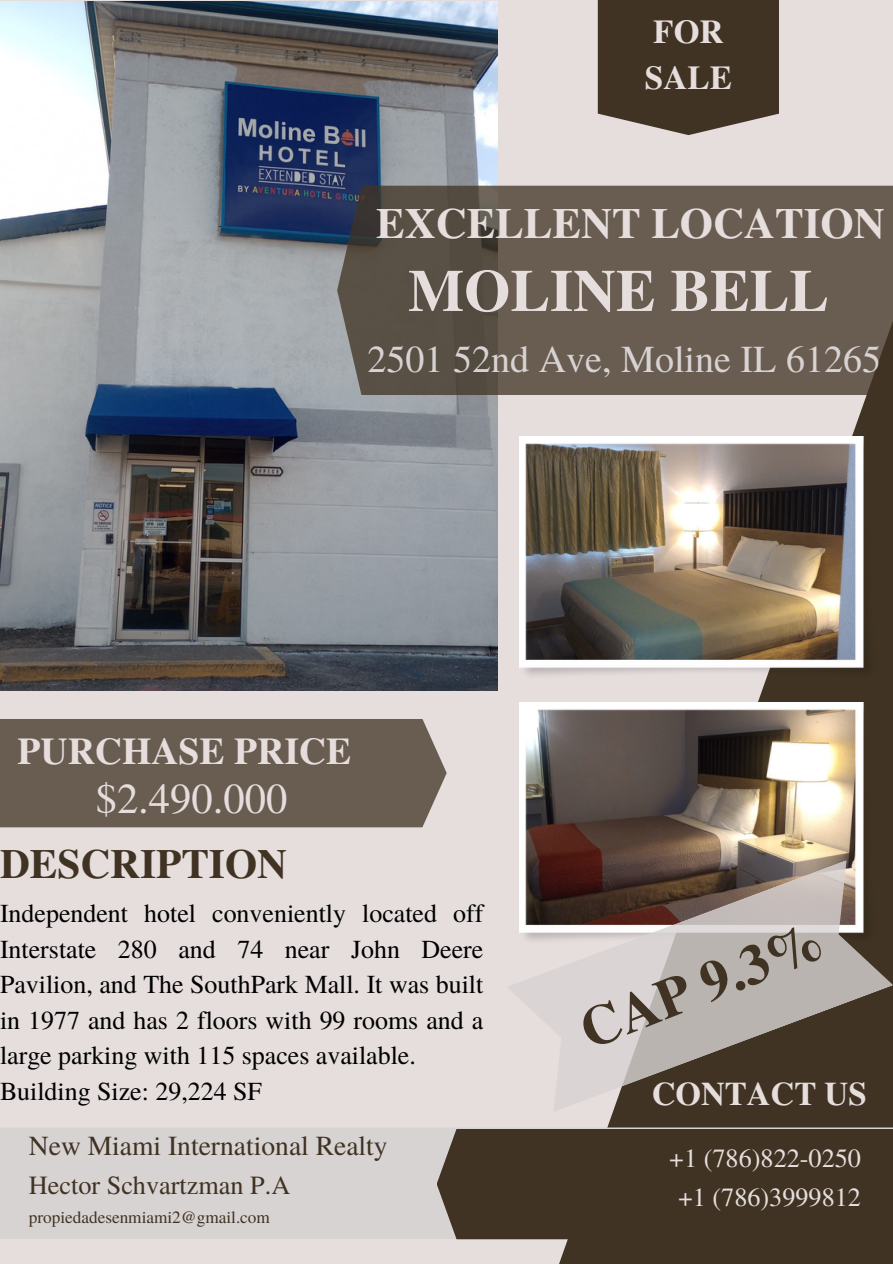
<style>
.page{position:relative;width:893px;height:1264px;background:#fff}
.page>*{position:absolute;margin:0;border:0;box-sizing:border-box;transform-origin:0 0}
.t1{font:700 59.4px "Te X Gyre Termes";color:#e6dddd}
.t2{font:700 56.1px "Te X Gyre Termes";color:#403323}
.t3{font:700 42.9px "Te X Gyre Termes";color:#e6dddd}
.t4{font:42.6px "Te X Gyre Termes";color:#e6dddd}
.t5{font:700 41.25px "Te X Gyre Termes";color:#403323}
.t6{font:38.1px "Te X Gyre Termes";color:#d8d3d3}
.t7{font:700 37.65px "Te X Gyre Termes";color:#e6dddd}
.t8{font:700 33.3px/46.2px "Te X Gyre Termes";color:#e6dddd}
.t9{font:700 33px "Te X Gyre Termes";color:#e6dddd}
.t10{font:27.6px "Te X Gyre Termes";color:#403323}
.t11{font:26.25px "Te X Gyre Termes";color:#e6dddd}
.t12{font:26.25px "Te X Gyre Termes";color:#403323}
.t13{font:25.95px/35.5px "Te X Gyre Termes";color:#000;text-align:justify}
.t14{font:17.25px "Te X Gyre Termes";color:#403323}
</style>
<div class="page">
<div style="left:0;top:0;width:892px;height:1263px;background:#e6dddd"></div>
<img style="left:0;top:1px;width:497px;height:689px">
<svg style="left:481px;top:4px;width:411px;height:1259px"></svg>
<svg style="left:597px;top:0;width:182px;height:135px;background:#4e4133"></svg>
<div style="left:0;top:719px;width:446px;height:108px;background:#695d51"></div>
<div style="left:0;top:1127px;width:892px;height:112px;background:#d8d3d3"></div>
<div style="left:437px;top:1128px;width:455px;height:111px;background:#403323"></div>
<img style="left:519px;top:436px;width:357px;height:244px">
<img style="left:519px;top:702px;width:357px;height:158px">
<svg style="left:337px;top:186px;width:555px;height:209px;background:#63594e"></svg>
<svg style="left:506px;top:860px;width:386px;height:252px"></svg>
<h1 class="t8" style="left:645px;top:7px;width:88px">FOR<br>SALE</h1>
<p class="t3" style="left:376px;top:190px;width:510px">EXCELLENT LOCATION</p>
<h1 class="t1" style="left:408px;top:244px;width:422px">MOLINE BELL</h1>
<p class="t6" style="left:367px;top:331px;width:515px">2501 52nd Ave, Moline IL 61265</p>
<p class="t7" style="left:17px;top:722px;width:335px">PURCHASE PRICE</p>
<h2 class="t4" style="left:96px;top:768px;width:193px">$2.490.000</h2>
<h6 class="t5" style="left:0;top:832px;width:288px">DESCRIPTION</h6>
<p class="t13" style="left:0;top:894px;width:485px">Independent hotel conveniently located off Interstate 280 and 74 near John Deere Pavilion, and The SouthPark Mall. It was built in 1977 and has 2 floors with 99 rooms and a large parking with 115 spaces available.</p>
<p class="t13" style="left:0;top:1072px;width:263px">Building Size: 29,224 SF</p>
<p class="t10" style="left:29px;top:1126px;width:360px">New Miami International Realty</p>
<h2 class="t12" style="left:29px;top:1166px;width:263px">Hector Schvartzman P.A</h2>
<p class="t14" style="left:29px;top:1205px;width:242px">propiedadesenmiami2@gmail.com</p>
<p class="t2" style="left:566px;top:992px;width:257px;rotate:-22deg">CAP 9.3%</p>
<h5 class="t9" style="left:651px;top:1068px;width:216px">CONTACT US</h5>
<h4 class="t11" style="left:669px;top:1139px;width:193px">+1 (786)822-0250</h4>
<h3 class="t11" style="left:678px;top:1177px;width:184px">+1 (786)3999812</h3>
</div>
